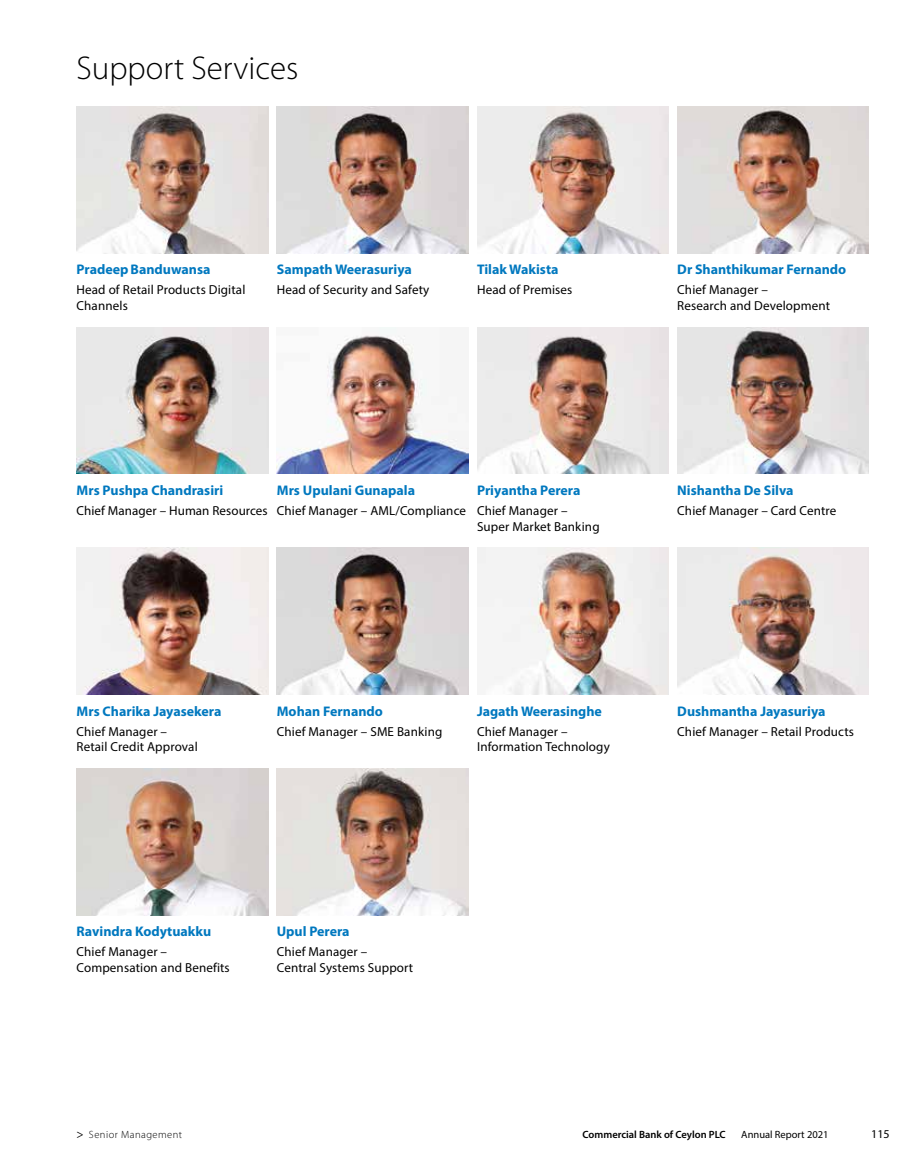
<style>
.page{position:relative;width:923px;height:1170px;background:#fff}
.page>*{position:absolute;margin:0;border:0;box-sizing:border-box;transform-origin:0 0}
.t1{font:300 33px "Myriad Pro";color:#000}
.t2{font:700 13.95px "Myriad Pro";color:#0078bf}
.t3{font:13.05px/15.8px "Myriad Pro";letter-spacing:.01em;color:#000}
.t4{font:12px "Myriad Pro";color:#000}
.t5{font:600 10.5px "Myriad Pro";color:#000}
.t6{font:300 10.5px "Myriad Pro";letter-spacing:.045em;color:#000}
.t7{font:10.5px "Myriad Pro";color:#000}
.s1{font-weight:400;font-size:12px}
</style>
<div class="page">
<img style="left:77px;top:106px;width:191px;height:147px">
<img style="left:277px;top:106px;width:191px;height:147px">
<img style="left:477px;top:106px;width:192px;height:147px">
<img style="left:77px;top:327px;width:191px;height:147px">
<img style="left:277px;top:327px;width:191px;height:147px">
<img style="left:477px;top:327px;width:192px;height:147px">
<img style="left:677px;top:327px;width:192px;height:147px">
<img style="left:77px;top:547px;width:191px;height:147px">
<img style="left:277px;top:547px;width:191px;height:147px">
<img style="left:477px;top:547px;width:192px;height:147px">
<img style="left:77px;top:768px;width:191px;height:147px">
<img style="left:677px;top:547px;width:192px;height:147px">
<img style="left:277px;top:768px;width:191px;height:147px">
<img style="left:677px;top:106px;width:192px;height:147px">
<h1 class="t1" style="left:77px;top:48px;width:223px">Support Services</h1>
<p class="t2" style="left:77px;top:260px;width:135px">Pradeep Banduwansa</p>
<p class="t3" style="left:77px;top:282px;width:170px">Head of Retail Products Digital<br>Channels</p>
<p class="t2" style="left:277px;top:260px;width:137px">Sampath Weerasuriya</p>
<p class="t3" style="left:277px;top:282px;width:154px">Head of Security and Safety</p>
<p class="t2" style="left:477px;top:260px;width:83px">Tilak Wakista</p>
<p class="t3" style="left:477px;top:282px;width:97px">Head of Premises</p>
<p class="t2" style="left:677px;top:260px;width:171px">Dr Shanthikumar Fernando</p>
<p class="t3" style="left:677px;top:282px;width:154px">Chief Manager –<br>Research and Development</p>
<p class="t2" style="left:77px;top:481px;width:148px">Mrs Pushpa Chandrasiri</p>
<p class="t3" style="left:77px;top:502px;width:193px">Chief Manager – Human Resources</p>
<p class="t2" style="left:277px;top:481px;width:140px">Mrs Upulani Gunapala</p>
<p class="t3" style="left:277px;top:502px;width:191px">Chief Manager – AML/Compliance</p>
<p class="t2" style="left:477px;top:481px;width:105px">Priyantha Perera</p>
<p class="t3" style="left:477px;top:502px;width:124px">Chief Manager –<br>Super Market Banking</p>
<p class="t2" style="left:677px;top:481px;width:118px">Nishantha De Silva</p>
<p class="t3" style="left:677px;top:502px;width:161px">Chief Manager – Card Centre</p>
<p class="t2" style="left:77px;top:701px;width:146px">Mrs Charika Jayasekera</p>
<p class="t3" style="left:77px;top:723px;width:123px">Chief Manager –<br>Retail Credit Approval</p>
<p class="t2" style="left:277px;top:701px;width:108px">Mohan Fernando</p>
<p class="t3" style="left:277px;top:723px;width:167px">Chief Manager – SME Banking</p>
<p class="t2" style="left:477px;top:701px;width:126px">Jagath Weerasinghe</p>
<p class="t3" style="left:477px;top:723px;width:134px">Chief Manager –<br>Information Technology</p>
<p class="t2" style="left:677px;top:701px;width:150px">Dushmantha Jayasuriya</p>
<p class="t3" style="left:677px;top:723px;width:178px">Chief Manager – Retail Products</p>
<p class="t2" style="left:77px;top:922px;width:136px">Ravindra Kodytuakku</p>
<p class="t3" style="left:77px;top:943px;width:155px">Chief Manager –<br>Compensation and Benefits</p>
<p class="t2" style="left:277px;top:922px;width:74px">Upul Perera</p>
<p class="t3" style="left:277px;top:943px;width:138px">Chief Manager –<br>Central Systems Support</p>
<p class="t6" style="left:77px;top:1128px;width:107px"><span class="s1">&gt;</span> Senior Management</p>
<p class="t5" style="left:582px;top:1127px;width:145px">Commercial Bank of Ceylon PLC</p>
<p class="t7" style="left:741px;top:1127px;width:89px">Annual Report 2021</p>
<p class="t4" style="left:871px;top:1126px;width:20px">115</p>
</div>
